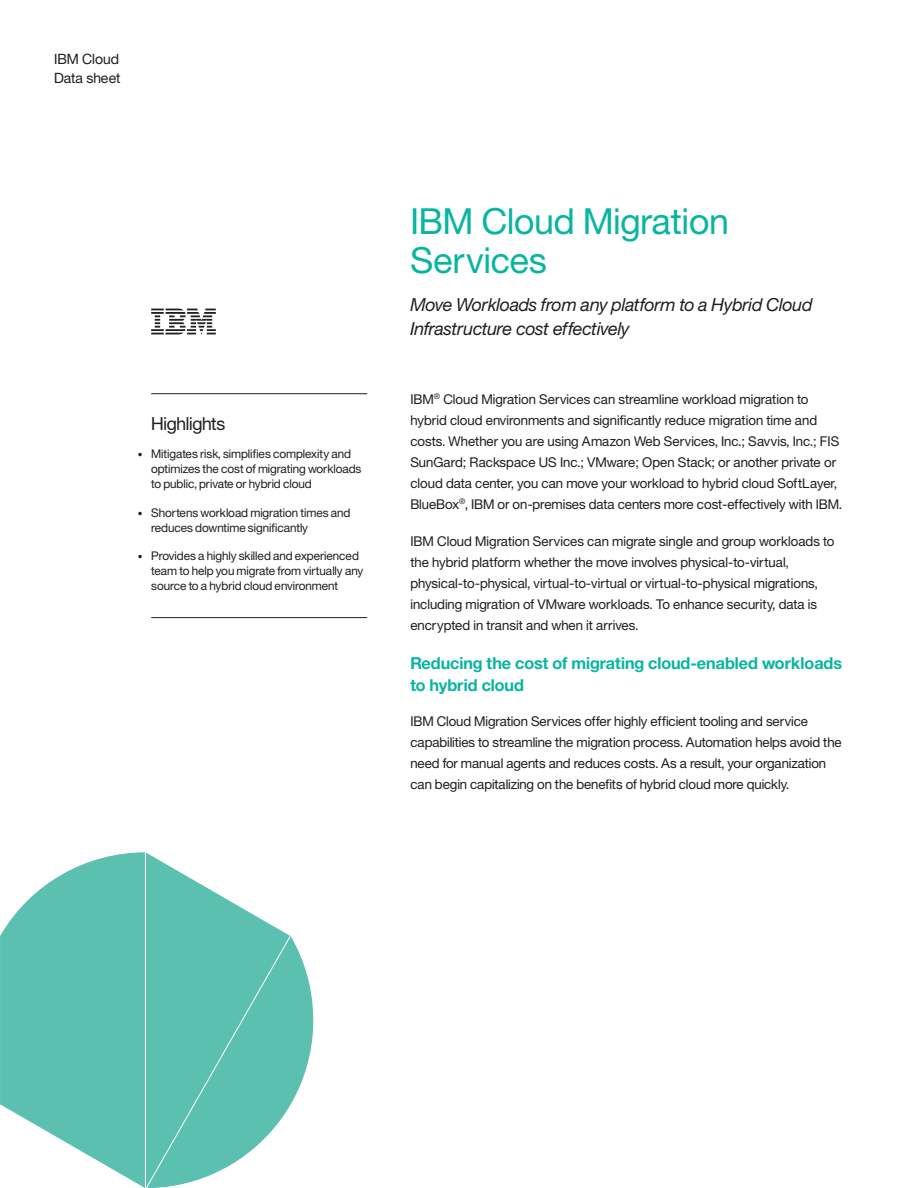
<style>
.page{position:relative;width:918px;height:1188px;background:#fff}
.page>*{position:absolute;margin:0;border:0;box-sizing:border-box;transform-origin:0 0}
._1A_title__color{font:36px/39px "Helv Neue Romanfor IBM";color:#08b5a0}
._1B_subtitle{font:18px/24px "Helv Neue Roman Italicfor IBM";letter-spacing:-.01em;color:#231f20}
._3A_highlight_head{font:18px "Helv Neue Romanfor IBM";letter-spacing:-.015em;color:#231f20}
._2A_head__color{font:16.5px/22.5px "Helv Neue Boldfor IBM";color:#08b5a0}
.t1{font:14.25px "Helv Neue Romanfor IBM";color:#231f20}
._2C_body{font:13.5px/21px "Helv Neue Romanfor IBM";color:#231f20}
.t2{font:12px/15px "Helv Neue Romanfor IBM";letter-spacing:-.005em;color:#231f20}
.s1{font-size:9.75px}
</style>
<div class="page">
<svg style="left:0;top:852px;width:314px;height:336px"></svg>
<svg style="left:151px;top:309px;width:65px;height:26px"></svg>
<hr style="left:151px;top:393px;width:216px;height:1px;background:#231f20">
<hr style="left:151px;top:617px;width:216px;height:1px;background:#231f20">
<svg style="left:146px;top:935px;width:145px;height:253px;background:#6dc6b8"></svg>
<hr style="left:145px;top:851px;width:1px;height:337px;background:#fff">
<p class="t1" style="left:54px;top:50px;width:66px">IBM Cloud</p>
<p class="t1" style="left:54px;top:69px;width:68px">Data sheet</p>
<p class="_3A_highlight_head" style="left:151px;top:412px;width:76px">Highlights</p>
<p class="t2" style="left:151px;top:446px;width:212px;text-indent:-14px"><span class="s1">•</span> Mitigates risk, simplifies complexity and optimizes the cost of migrating workloads to public, private or hybrid cloud</p>
<p class="t2" style="left:151px;top:505px;width:201px;text-indent:-14px"><span class="s1">•</span> Shortens workload migration times and reduces downtime significantly</p>
<p class="t2" style="left:151px;top:548px;width:214px;text-indent:-14px"><span class="s1">•</span> Provides a highly skilled and experienced team to help you migrate from virtually any source to a hybrid cloud environment</p>
<p class="_1A_title__color" style="left:410px;top:201px;width:320px">IBM Cloud Migration<br>Services</p>
<p class="_1B_subtitle" style="left:410px;top:292px;width:404px">Move Workloads from any platform to a Hybrid Cloud<br>Infrastructure cost effectively</p>
<p class="_2C_body" style="left:410px;top:388px;width:433px">IBM<sup>®</sup> Cloud Migration Services can streamline workload migration to hybrid cloud environments and significantly reduce migration time and costs. Whether you are using Amazon Web Services, Inc.; Savvis, Inc.; FIS SunGard; Rackspace US Inc.; VMware; Open Stack; or another private or cloud data center, you can move your workload to hybrid cloud SoftLayer, BlueBox<sup>®</sup>, IBM or on-premises data centers more cost-effectively with IBM.</p>
<p class="_2C_body" style="left:410px;top:530px;width:426px">IBM Cloud Migration Services can migrate single and group workloads to the hybrid platform whether the move involves physical-to-virtual, physical-to-physical, virtual-to-virtual or virtual-to-physical migrations, including migration of VMware workloads. To enhance security, data is encrypted in transit and when it arrives.</p>
<p class="_2A_head__color" style="left:410px;top:651px;width:433px">Reducing the cost of migrating cloud-enabled workloads to hybrid cloud</p>
<p class="_2C_body" style="left:410px;top:710px;width:433px">IBM Cloud Migration Services offer highly efficient tooling and service capabilities to streamline the migration process. Automation helps avoid the need for manual agents and reduces costs. As a result, your organization can begin capitalizing on the benefits of hybrid cloud more quickly.</p>
</div>
